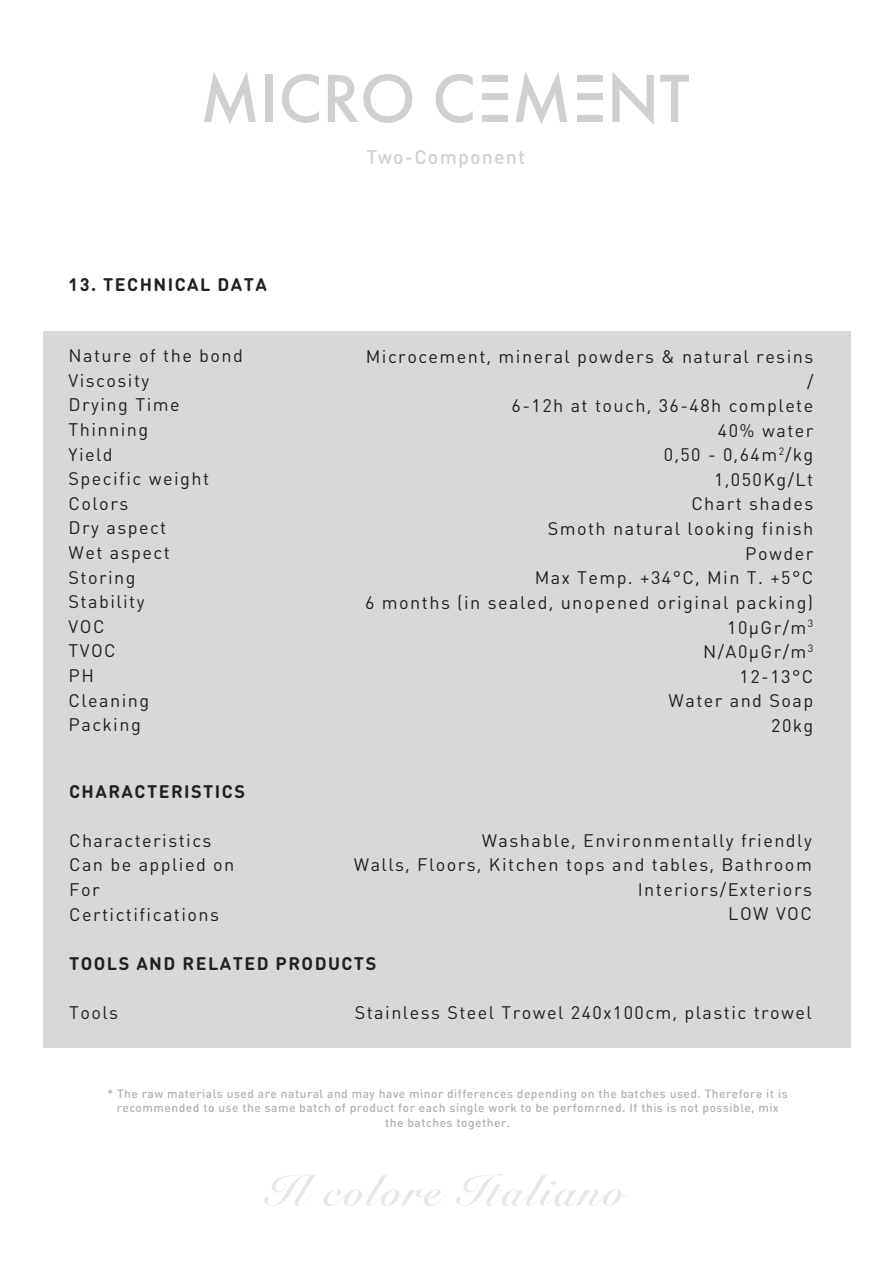
<style>
.page{position:relative;width:893px;height:1263px;background:#fff}
.page>*{position:absolute;margin:0;border:0;box-sizing:border-box;transform-origin:0 0}
.t1{font:500 19.65px "DIN Round Pro";letter-spacing:.06em;color:#9fa1a3}
.t2{font:18px/24.6px "DIN Round Pro";letter-spacing:.08em;color:#231f20}
.t3{font:700 18px "DIN Round Pro";letter-spacing:.08em;color:#231f20}
.t4{font:500 12px/14.4px "DIN Round Pro";letter-spacing:.04em;color:#b0b1b3;text-align:center}
</style>
<div class="page">
<div style="left:43px;top:331px;width:807px;height:717px;background:#d7d8d9"></div>
<svg style="left:204px;top:72px;width:52px;height:52px"></svg>
<div style="left:266px;top:75px;width:7px;height:47px;background:#cfd0d1"></div>
<svg style="left:282px;top:74px;width:37px;height:49px"></svg>
<svg style="left:328px;top:74px;width:84px;height:49px"></svg>
<svg style="left:436px;top:74px;width:37px;height:49px"></svg>
<svg style="left:515px;top:72px;width:52px;height:52px"></svg>
<svg style="left:612px;top:72px;width:42px;height:53px"></svg>
<svg style="left:660px;top:75px;width:29px;height:47px"></svg>
<div style="left:482px;top:115px;width:26px;height:7px;background:#cfd0d1"></div>
<div style="left:482px;top:93px;width:26px;height:7px;background:#cfd0d1"></div>
<div style="left:482px;top:75px;width:26px;height:7px;background:#cfd0d1"></div>
<div style="left:577px;top:115px;width:26px;height:7px;background:#cfd0d1"></div>
<div style="left:577px;top:93px;width:26px;height:7px;background:#cfd0d1"></div>
<div style="left:577px;top:75px;width:26px;height:7px;background:#cfd0d1"></div>
<svg style="left:264px;top:1174px;width:51px;height:32px"></svg>
<svg style="left:324px;top:1175px;width:121px;height:31px"></svg>
<svg style="left:456px;top:1174px;width:172px;height:32px"></svg>
<p class="t3" style="left:69px;top:272px;width:200px">13. TECHNICAL DATA</p>
<p class="t1" style="left:367px;top:143px;width:160px">Two-Component</p>
<p class="t2" style="left:69px;top:343px;width:176px">Nature of the bond<br>Viscosity<br>Drying Time<br>Thinning<br>Yield<br>Specific weight<br>Colors<br>Dry aspect<br>Wet aspect<br>Storing<br>Stability<br>VOC<br>TVOC<br>PH<br>Cleaning<br>Packing</p>
<p class="t2" style="left:365px;top:343px;width:450px;text-align:right">Microcement, mineral powders &amp; natural resins /<br>6-12h at touch, 36-48h complete<br>40% water<br>0,50 - 0,64m<sup>2</sup>/kg<br>1,050Kg/Lt<br>Chart shades<br>Smoth natural looking finish<br>Powder<br>Max Temp. +34°C, Min T. +5°C<br>6 months (in sealed, unopened original packing)<br>10μGr/m<sup>3<br></sup>N/A0μGr/m<sup>3<br></sup>12-13°C<br>Water and Soap<br>20kg</p>
<p class="t3" style="left:69px;top:778px;width:177px">CHARACTERISTICS</p>
<p class="t2" style="left:69px;top:827px;width:167px">Characteristics<br>Can be applied on<br>For<br>Certictifications</p>
<p class="t3" style="left:69px;top:951px;width:309px">TOOLS AND RELATED PRODUCTS</p>
<p class="t2" style="left:69px;top:999px;width:51px">Tools</p>
<p class="t2" style="left:354px;top:827px;width:460px;text-align:right">Washable, Environmentally friendly<br>Walls, Floors, Kitchen tops and tables, Bathroom<br>Interiors/Exteriors<br>LOW VOC</p>
<p class="t2" style="left:355px;top:999px;width:459px">Stainless Steel Trowel 240x100cm, plastic trowel</p>
<p class="t4" style="left:107px;top:1086px;width:682px">* The raw materials used are natural and may have minor differences depending on the batches used. Therefore it is recommended to use the same batch of product for each single work to be perfomrned. If this is not possible, mix the batches together.</p>
</div>
